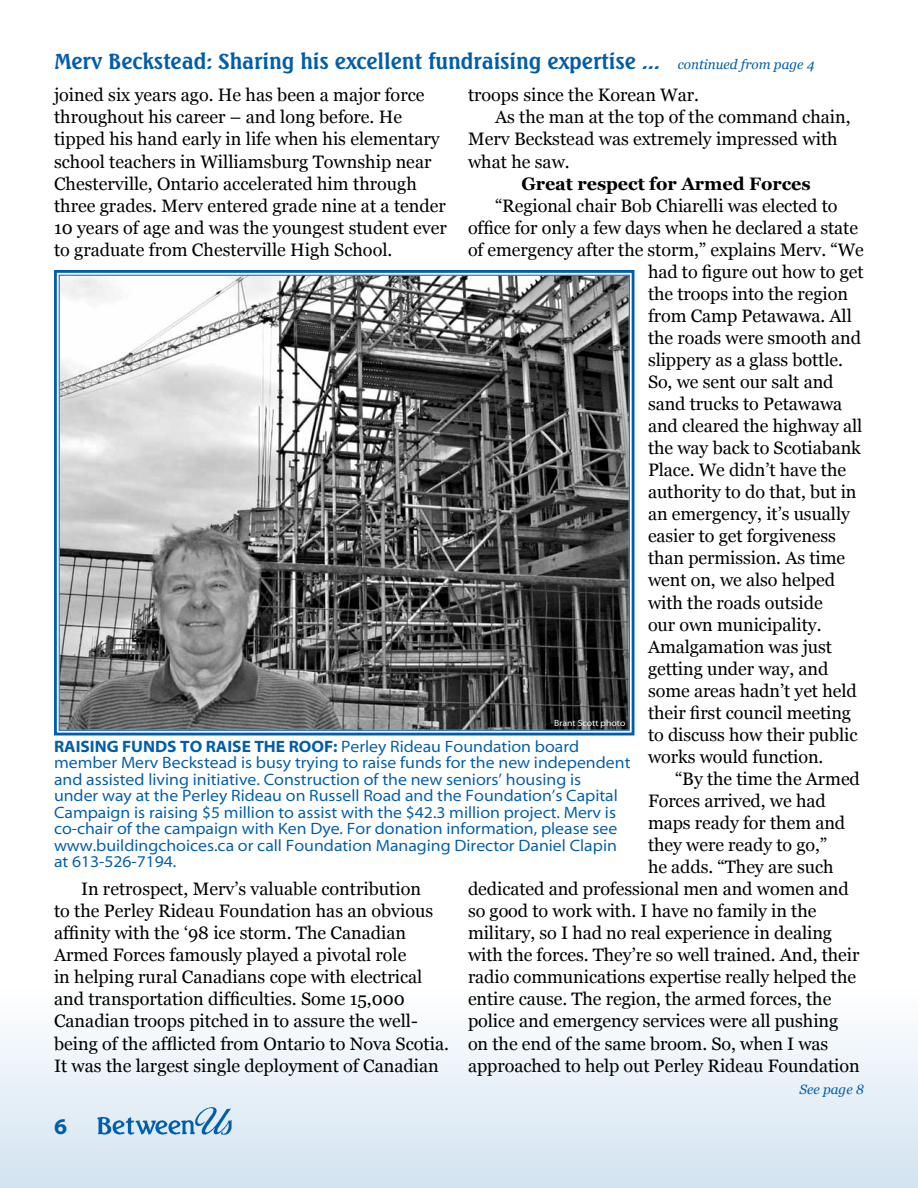
<style>
.page{position:relative;width:918px;height:1188px;background:#fff}
.page>*{position:absolute;margin:0;border:0;box-sizing:border-box;transform-origin:0 0}
.t1{font:700 22.5px "Corporate";color:#005daa}
.t2{font:700 21px "Seagull BT";letter-spacing:-.005em;color:#005daa}
.t3{font:18px/22px "Georgia";letter-spacing:-.005em;color:#000}
.t4{font:700 18px "Georgia";letter-spacing:-.005em;color:#000}
.t5{font:16.5px/16.5px "Corporate";color:#005daa}
.t6{font:italic 13.5px "Georgia";color:#005daa}
.t7{font:9px "Corporate";color:#fff}
.s1{font-family:"Georgia";font-weight:400;font-style:italic;font-size:13.5px}
.s2{font-weight:700}
</style>
<div class="page">
<div style="left:0;top:986px;width:918px;height:202px;background:linear-gradient(to bottom,#fff,#d3e3f0)"></div>
<img style="left:96px;top:1106px;width:136px;height:30px">
<svg style="left:54px;top:270px;width:581px;height:466px"></svg>
<p class="t2" style="left:54px;top:48px;width:762px">Merv Beckstead: Sharing his excellent fundraising expertise ... <span class="s1">continued from page 4</span></p>
<p class="t3" style="left:468px;top:85px;width:233px">troops since the Korean War.</p>
<p class="t3" style="left:495px;top:107px;width:357px">As the man at the top of the command chain,</p>
<p class="t3" style="left:468px;top:129px;width:371px">Merv Beckstead was extremely impressed with</p>
<p class="t3" style="left:468px;top:151px;width:103px">what he saw.</p>
<p class="t4" style="left:521px;top:172px;width:291px">Great respect for Armed Forces</p>
<p class="t3" style="left:495px;top:195px;width:344px">“Regional chair Bob Chiarelli was elected to</p>
<p class="t3" style="left:468px;top:217px;width:392px">office for only a few days when he declared a state</p>
<p class="t3" style="left:468px;top:239px;width:397px">of emergency after the storm,” explains Merv. “We</p>
<p class="t3" style="left:648px;top:261px;width:217px">had to figure out how to get</p>
<p class="t3" style="left:648px;top:283px;width:202px">the troops into the region</p>
<p class="t3" style="left:648px;top:305px;width:205px">from Camp Petawawa. All</p>
<p class="t3" style="left:648px;top:327px;width:215px">the roads were smooth and</p>
<p class="t3" style="left:648px;top:349px;width:196px">slippery as a glass bottle.</p>
<p class="t3" style="left:648px;top:371px;width:187px">So, we sent our salt and</p>
<p class="t3" style="left:648px;top:393px;width:196px">sand trucks to Petawawa</p>
<p class="t3" style="left:648px;top:415px;width:216px">and cleared the highway all</p>
<p class="t3" style="left:648px;top:437px;width:214px">the way back to Scotiabank</p>
<p class="t3" style="left:648px;top:459px;width:200px">Place. We didn’t have the</p>
<p class="t3" style="left:648px;top:481px;width:210px">authority to do that, but in</p>
<p class="t3" style="left:648px;top:503px;width:203px">an emergency, it’s usually</p>
<p class="t3" style="left:648px;top:526px;width:190px">easier to get forgiveness</p>
<p class="t3" style="left:648px;top:548px;width:199px">than permission. As time</p>
<p class="t3" style="left:648px;top:570px;width:189px">went on, we also helped</p>
<p class="t3" style="left:648px;top:592px;width:176px">with the roads outside</p>
<p class="t3" style="left:648px;top:614px;width:175px">our own municipality.</p>
<p class="t3" style="left:648px;top:636px;width:186px">Amalgamation was just</p>
<p class="t3" style="left:648px;top:658px;width:182px">getting under way, and</p>
<p class="t3" style="left:648px;top:680px;width:210px">some areas hadn’t yet held</p>
<p class="t3" style="left:648px;top:702px;width:205px">their first council meeting</p>
<p class="t3" style="left:648px;top:724px;width:211px">to discuss how their public</p>
<p class="t3" style="left:648px;top:746px;width:177px">works would function.</p>
<p class="t3" style="left:675px;top:768px;width:186px">“By the time the Armed</p>
<p class="t3" style="left:648px;top:790px;width:179px">Forces arrived, we had</p>
<p class="t3" style="left:648px;top:812px;width:199px">maps ready for them and</p>
<p class="t3" style="left:648px;top:834px;width:181px">they were ready to go,”</p>
<p class="t3" style="left:648px;top:856px;width:187px">he adds. “They are such</p>
<p class="t3" style="left:468px;top:878px;width:382px">dedicated and professional men and women and</p>
<p class="t3" style="left:468px;top:900px;width:350px">so good to work with. I have no family in the</p>
<p class="t3" style="left:468px;top:922px;width:366px">military, so I had no real experience in dealing</p>
<p class="t3" style="left:468px;top:944px;width:393px">with the forces. They’re so well trained. And, their</p>
<p class="t3" style="left:468px;top:967px;width:390px">radio communications expertise really helped the</p>
<p class="t3" style="left:468px;top:989px;width:365px">entire cause. The region, the armed forces, the</p>
<p class="t3" style="left:468px;top:1011px;width:372px">police and emergency services were all pushing</p>
<p class="t3" style="left:468px;top:1033px;width:362px">on the end of the same broom. So, when I was</p>
<p class="t3" style="left:468px;top:1055px;width:393px">approached to help out Perley Rideau Foundation</p>
<p class="t3" style="left:54px;top:85px;width:394px">joined six years ago. He has been a major force throughout his career – and long before. He tipped his hand early in life when his elementary school teachers in Williamsburg Township near Chesterville, Ontario accelerated him through three grades. Merv entered grade nine at a tender 10 years of age and was the youngest student ever to graduate from Chesterville High School.</p>
<p class="t7" style="left:554px;top:719px;width:73px">Brant Scott photo</p>
<p class="t5" style="left:54px;top:739px;width:578px"><span class="s2">RAISING FUNDS TO RAISE THE ROOF:</span> Perley Rideau Foundation board member Merv Beckstead is busy trying to raise funds for the new independent and assisted living initiative. Construction of the new seniors’ housing is<br>under way at the Perley Rideau on Russell Road and the Foundation’s Capital Campaign is raising $5 million to assist with the $42.3 million project. Merv is co-chair of the campaign with Ken Dye. For donation information, please see www.buildingchoices.ca or call Foundation Managing Director Daniel Clapin at 613-526-7194.</p>
<p class="t3" style="left:54px;top:878px;width:396px;text-indent:27px">In retrospect, Merv’s valuable contribution<br>to the Perley Rideau Foundation has an obvious affinity with the ‘98 ice storm. The Canadian Armed Forces famously played a pivotal role<br>in helping rural Canadians cope with electrical and transportation difficulties. Some 15,000<br>Canadian troops pitched in to assure the well&shy;being of the afflicted from Ontario to Nova Scotia.<br>It was the largest single deployment of Canadian</p>
<p class="t1" style="left:54px;top:1115px;width:15px">6</p>
<p class="t6" style="left:799px;top:1080px;width:66px">See page 8</p>
</div>
